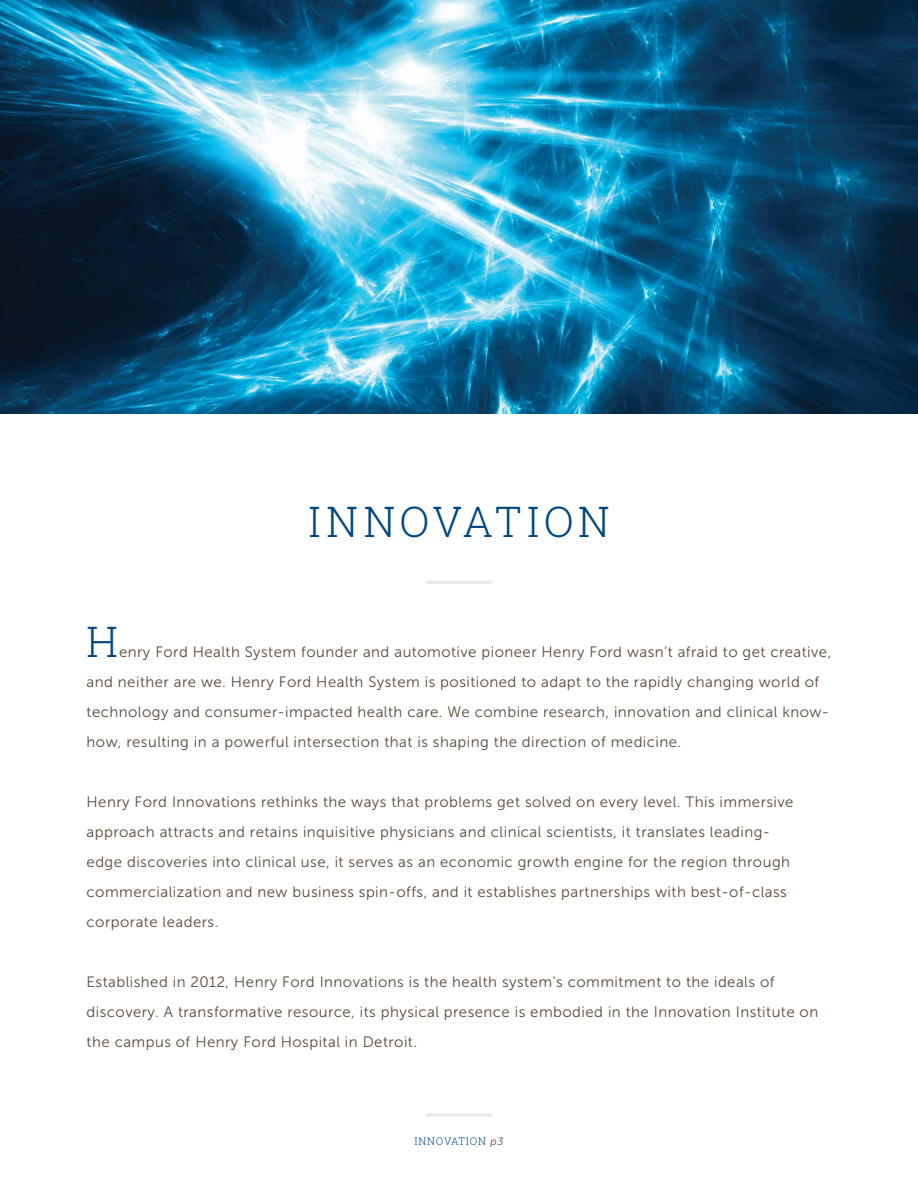
<style>
.page{position:relative;width:918px;height:1188px;background:#fff}
.page>*{position:absolute;margin:0;border:0;box-sizing:border-box;transform-origin:0 0}
.t1{font:300 42px "Roboto Slab";letter-spacing:.1em;color:#00467f}
.t2{font:15px/30px "Museo Sans 300";letter-spacing:.03em;color:#584a3a}
.t3{font:300 10.5px "Roboto Slab";letter-spacing:.075em;color:#00467f}
.s1{font-family:"Museo Sans 300";font-weight:400;font-style:italic;color:#584a3a}
</style>
<div class="page">
<hr style="left:426px;top:1114px;width:66px;height:3px;background:#e6e7e8">
<hr style="left:426px;top:581px;width:66px;height:3px;background:#e6e7e8">
<img style="left:0;top:0;width:918px;height:413px">
<h1 class="t1" style="left:308px;top:493px;width:303px">INNOVATION</h1>
<h1 class="t1" style="left:87px;top:613px;width:33px">H</h1>
<p class="t2" style="left:87px;top:637px;width:746px;text-indent:32px">enry Ford Health System founder and automotive pioneer Henry Ford wasn’t afraid to get creative, and neither are we. Henry Ford Health System is positioned to adapt to the rapidly changing world of technology and consumer-impacted health care. We combine research, innovation and clinical know&shy;how, resulting in a powerful intersection that is shaping the direction of medicine.</p>
<p class="t2" style="left:87px;top:787px;width:708px">Henry Ford Innovations rethinks the ways that problems get solved on every level. This immersive approach attracts and retains inquisitive physicians and clinical scientists, it translates leading&shy;edge discoveries into clinical use, it serves as an economic growth engine for the region through commercialization and new business spin-offs, and it establishes partnerships with best-of-class corporate leaders.</p>
<p class="t2" style="left:87px;top:967px;width:733px">Established in 2012, Henry Ford Innovations is the health system’s commitment to the ideals of discovery. A transformative resource, its physical presence is embodied in the Innovation Institute on the campus of Henry Ford Hospital in Detroit.</p>
<p class="t3" style="left:415px;top:1134px;width:90px">INNOVATION <span class="s1">p3</span></p>
</div>
